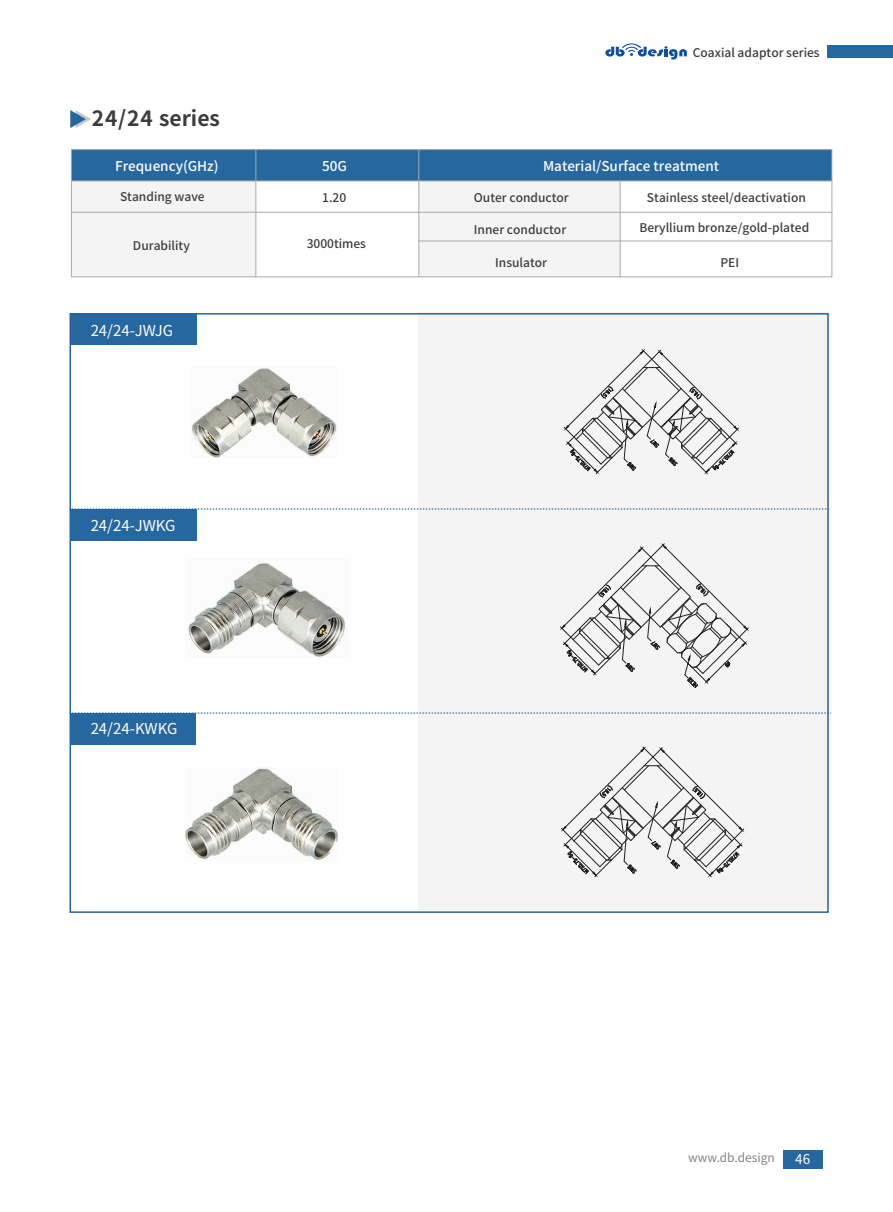
<style>
.page{position:relative;width:893px;height:1212px;background:#fff}
.page>*{position:absolute;margin:0;border:0;box-sizing:border-box;transform-origin:0 0}
.t1{font:700 21px "Noto Sans Hans";color:#3b3d3d}
.t2{font:15px "Noto Sans Hans";color:#fff}
.t3{font:500 13.5px "Noto Sans Hans";color:#fff}
.t4{font:13.5px "Noto Sans Hans";color:#fff}
.t5{font:500 12px "Noto Sans Hans";color:#3d3d3d}
.t6{font:12px "Noto Sans Hans";color:#808285}
</style>
<div class="page">
<div style="left:419px;top:312px;width:411px;height:598px;background:#f4f4f4"></div>
<div style="left:783px;top:1150px;width:40px;height:18px;background:#2767a0"></div>
<svg style="left:73px;top:508px;width:753px;height:1px"></svg>
<svg style="left:73px;top:712px;width:758px;height:2px"></svg>
<img style="left:191px;top:367px;width:146px;height:90px">
<img style="left:188px;top:562px;width:157px;height:95px">
<img style="left:186px;top:768px;width:152px;height:92px">
<svg style="left:563px;top:349px;width:176px;height:126px"></svg>
<svg style="left:560px;top:543px;width:189px;height:145px"></svg>
<svg style="left:561px;top:746px;width:184px;height:132px"></svg>
<div style="left:71px;top:313px;width:125px;height:32px;background:#2767a0"></div>
<div style="left:70px;top:509px;width:126px;height:31px;background:#2767a0"></div>
<div style="left:70px;top:713px;width:126px;height:31px;background:#2767a0"></div>
<div style="left:827px;top:45px;width:66px;height:13px;background:#2767a0"></div>
<svg style="left:605px;top:43px;width:82px;height:17px"></svg>
<div style="left:72px;top:181px;width:184px;height:96px;background:#f4f4f4"></div>
<div style="left:419px;top:181px;width:201px;height:96px;background:#f4f4f4"></div>
<div style="left:71px;top:150px;width:761px;height:31px;background:#2767a0"></div>
<div style="left:71px;top:149px;width:761px;height:128px;border:1px solid #a9abae"></div>
<hr style="left:71px;top:212px;width:761px;height:1px;background:#a9abae">
<hr style="left:419px;top:241px;width:413px;height:1px;background:#a9abae">
<hr style="left:71px;top:181px;width:761px;height:1px;background:#a9abae">
<hr style="left:620px;top:181px;width:1px;height:96px;background:#a9abae">
<hr style="left:418px;top:150px;width:1px;height:127px;background:#a9abae">
<hr style="left:255px;top:150px;width:1px;height:127px;background:#a9abae">
<svg style="left:70px;top:110px;width:21px;height:18px"></svg>
<h1 class="t1" style="left:92px;top:106px;width:130px">24/24 series</h1>
<p class="t3" style="left:115px;top:158px;width:105px">Frequency(GHz)</p>
<p class="t5" style="left:120px;top:190px;width:86px">Standing wave</p>
<p class="t5" style="left:133px;top:238px;width:58px">Durability</p>
<p class="t2" style="left:91px;top:322px;width:84px">24/24-JWJG</p>
<p class="t2" style="left:91px;top:517px;width:86px">24/24-JWKG</p>
<p class="t2" style="left:91px;top:720px;width:88px">24/24-KWKG</p>
<p class="t3" style="left:322px;top:159px;width:26px">50G</p>
<p class="t5" style="left:322px;top:191px;width:26px">1.20</p>
<p class="t5" style="left:307px;top:237px;width:61px">3000times</p>
<p class="t5" style="left:693px;top:45px;width:129px">Coaxial adaptor series</p>
<p class="t3" style="left:543px;top:159px;width:178px">Material/Surface treatment</p>
<p class="t5" style="left:474px;top:191px;width:96px">Outer conductor</p>
<p class="t5" style="left:474px;top:222px;width:94px">Inner conductor</p>
<p class="t5" style="left:495px;top:256px;width:53px">Insulator</p>
<p class="t5" style="left:647px;top:191px;width:160px">Stainless steel/deactivation</p>
<p class="t5" style="left:639px;top:220px;width:171px">Beryllium bronze/gold-plated</p>
<p class="t5" style="left:720px;top:255px;width:20px">PEI</p>
<p class="t6" style="left:688px;top:1150px;width:88px">www.db.design</p>
<p class="t4" style="left:795px;top:1152px;width:16px">46</p>
</div>
